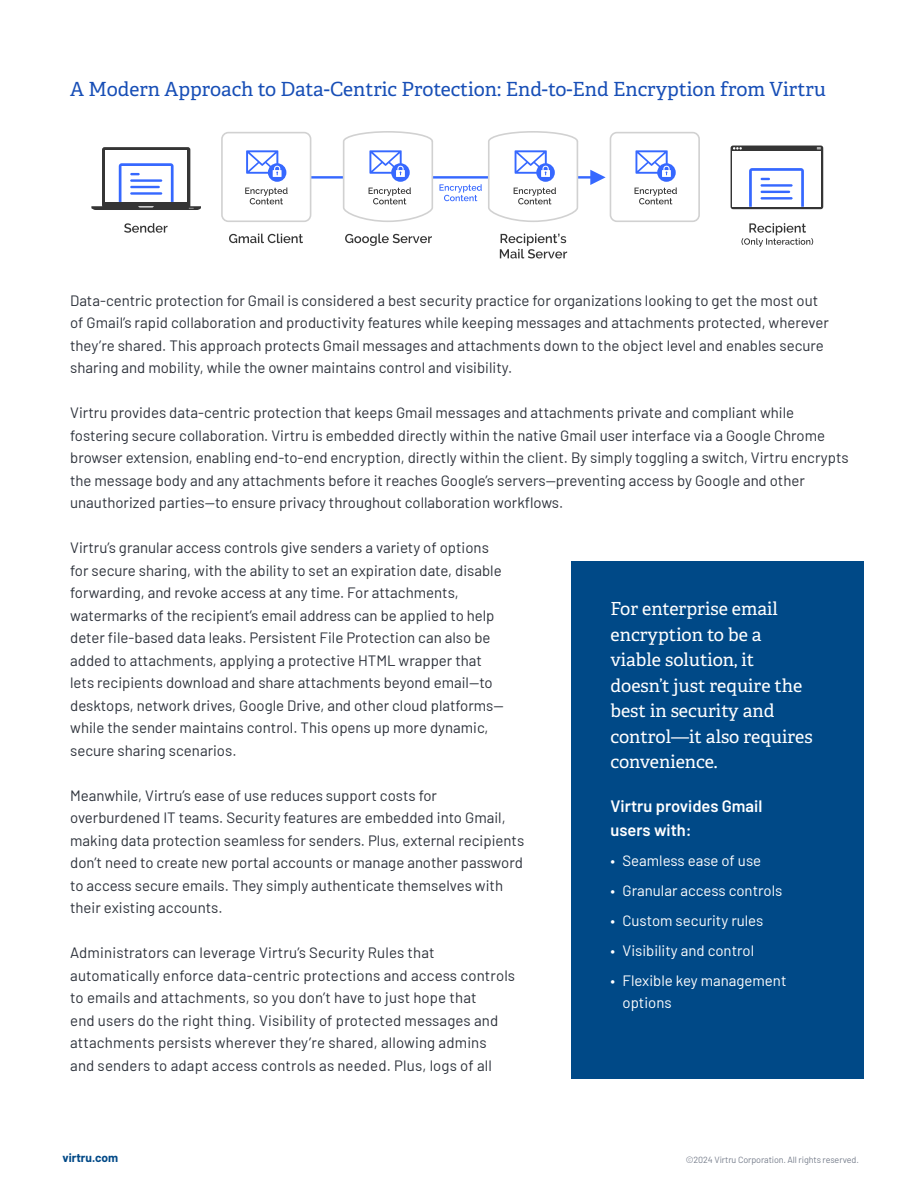
<style>
.page{position:relative;width:918px;height:1188px;background:#fff}
.page>*{position:absolute;margin:0;border:0;box-sizing:border-box;transform-origin:0 0}
.t1{font:19.5px "Adelle";color:#174eb6}
.t2{font:18px/25.5px "Adelle";color:#fff}
.t3{font:600 16.5px/24px "Barlow";color:#fff}
.t4{font:15px/22.5px "Barlow";color:#2d323b}
.t5{font:15px/22.5px "Barlow";color:#fff}
.t6{font:700 12px "Barlow";color:#004987}
.t7{font:9px "Barlow";letter-spacing:-.01em;color:#777e8c}
</style>
<div class="page">
<div style="left:572px;top:561px;width:292px;height:517px;background:#004987"></div>
<svg style="left:311px;top:170px;width:295px;height:15px"></svg>
<div style="left:221px;top:132px;width:90px;height:90px;border:2px solid #d1d1d1;border-radius:6px"></div>
<div style="left:610px;top:132px;width:90px;height:90px;border:2px solid #d1d1d1;border-radius:6px"></div>
<svg style="left:246px;top:150px;width:32px;height:24px"></svg>
<svg style="left:268px;top:163px;width:18px;height:19px"></svg>
<svg style="left:273px;top:166px;width:9px;height:11px"></svg>
<svg style="left:635px;top:150px;width:33px;height:24px"></svg>
<svg style="left:657px;top:163px;width:19px;height:19px"></svg>
<svg style="left:662px;top:166px;width:9px;height:11px"></svg>
<svg style="left:245px;top:187px;width:43px;height:17px"></svg>
<svg style="left:635px;top:187px;width:42px;height:17px"></svg>
<svg style="left:229px;top:234px;width:74px;height:9px"></svg>
<svg style="left:124px;top:223px;width:44px;height:10px"></svg>
<svg style="left:741px;top:223px;width:72px;height:24px"></svg>
<svg style="left:345px;top:234px;width:87px;height:12px"></svg>
<svg style="left:500px;top:234px;width:67px;height:25px"></svg>
<svg style="left:91px;top:147px;width:110px;height:63px"></svg>
<div style="left:106px;top:151px;width:81px;height:51px;background:#fff"></div>
<svg style="left:119px;top:163px;width:55px;height:39px"></svg>
<svg style="left:130px;top:173px;width:10px;height:2px"></svg>
<hr style="left:130px;top:179px;width:32px;height:3px;background:#3668ff">
<hr style="left:130px;top:186px;width:30px;height:2px;background:#3668ff">
<hr style="left:130px;top:192px;width:32px;height:3px;background:#3668ff">
<div style="left:731px;top:146px;width:92px;height:63px;background:#353535"></div>
<div style="left:733px;top:151px;width:88px;height:56px;background:#fff"></div>
<svg style="left:733px;top:147px;width:9px;height:3px"></svg>
<svg style="left:817px;top:147px;width:4px;height:3px"></svg>
<svg style="left:749px;top:168px;width:55px;height:39px"></svg>
<svg style="left:761px;top:178px;width:9px;height:2px"></svg>
<hr style="left:761px;top:184px;width:32px;height:3px;background:#3668ff">
<hr style="left:761px;top:191px;width:29px;height:2px;background:#3668ff">
<hr style="left:761px;top:197px;width:32px;height:3px;background:#3668ff">
<svg style="left:342px;top:131px;width:237px;height:91px"></svg>
<h1 class="t1" style="left:70px;top:77px;width:757px">A Modern Approach to Data-Centric Protection: End-to-End Encryption from Virtru</h1>
<p class="t4" style="left:70px;top:288px;width:760px">Data-centric protection for Gmail is considered a best security practice for organizations looking to get the most out of Gmail’s rapid collaboration and productivity features while keeping messages and attachments protected, wherever they’re shared. This approach protects Gmail messages and attachments down to the object level and enables secure sharing and mobility, while the owner maintains control and visibility.</p>
<p class="t4" style="left:70px;top:400px;width:780px">Virtru provides data-centric protection that keeps Gmail messages and attachments private and compliant while fostering secure collaboration. Virtru is embedded directly within the native Gmail user interface via a Google Chrome browser extension, enabling end-to-end encryption, directly within the client. By simply toggling a switch, Virtru encrypts the message body and any attachments before it reaches Google’s servers—preventing access by Google and other unauthorized parties—to ensure privacy throughout collaboration workflows.</p>
<p class="t4" style="left:70px;top:535px;width:435px">Virtru’s granular access controls give senders a variety of options for secure sharing, with the ability to set an expiration date, disable forwarding, and revoke access at any time. For attachments, watermarks of the recipient’s email address can be applied to help deter file-based data leaks. Persistent File Protection can also be added to attachments, applying a protective HTML wrapper that lets recipients download and share attachments beyond email—to desktops, network drives, Google Drive, and other cloud platforms— while the sender maintains control. This opens up more dynamic, secure sharing scenarios.</p>
<p class="t4" style="left:70px;top:783px;width:456px">Meanwhile, Virtru’s ease of use reduces support costs for overburdened IT teams. Security features are embedded into Gmail, making data protection seamless for senders. Plus, external recipients don’t need to create new portal accounts or manage another password to access secure emails. They simply authenticate themselves with their existing accounts.</p>
<p class="t4" style="left:70px;top:940px;width:446px">Administrators can leverage Virtru’s Security Rules that automatically enforce data-centric protections and access controls to emails and attachments, so you don’t have to just hope that<br>end users do the right thing. Visibility of protected messages and attachments persists wherever they’re shared, allowing admins<br>and senders to adapt access controls as needed. Plus, logs of all</p>
<p class="t2" style="left:610px;top:596px;width:204px">For enterprise email encryption to be a viable solution, it doesn’t just require the best in security and control—it also requires convenience.</p>
<p class="t3" style="left:610px;top:793px;width:153px">Virtru provides Gmail users with:</p>
<p class="t5" style="left:610px;top:848px;width:152px">• Seamless ease of use</p>
<p class="t5" style="left:610px;top:878px;width:173px">• Granular access controls</p>
<p class="t5" style="left:610px;top:908px;width:154px">• Custom security rules</p>
<p class="t5" style="left:610px;top:938px;width:145px">• Visibility and control</p>
<p class="t5" style="left:622px;top:968px;width:165px;text-indent:-12px">• Flexible key management options</p>
<p class="t6" style="left:62px;top:1149px;width:57px">virtru.com</p>
<p class="t7" style="left:686px;top:1153px;width:175px">©2024 Virtru Corporation. All rights reserved.</p>
</div>
